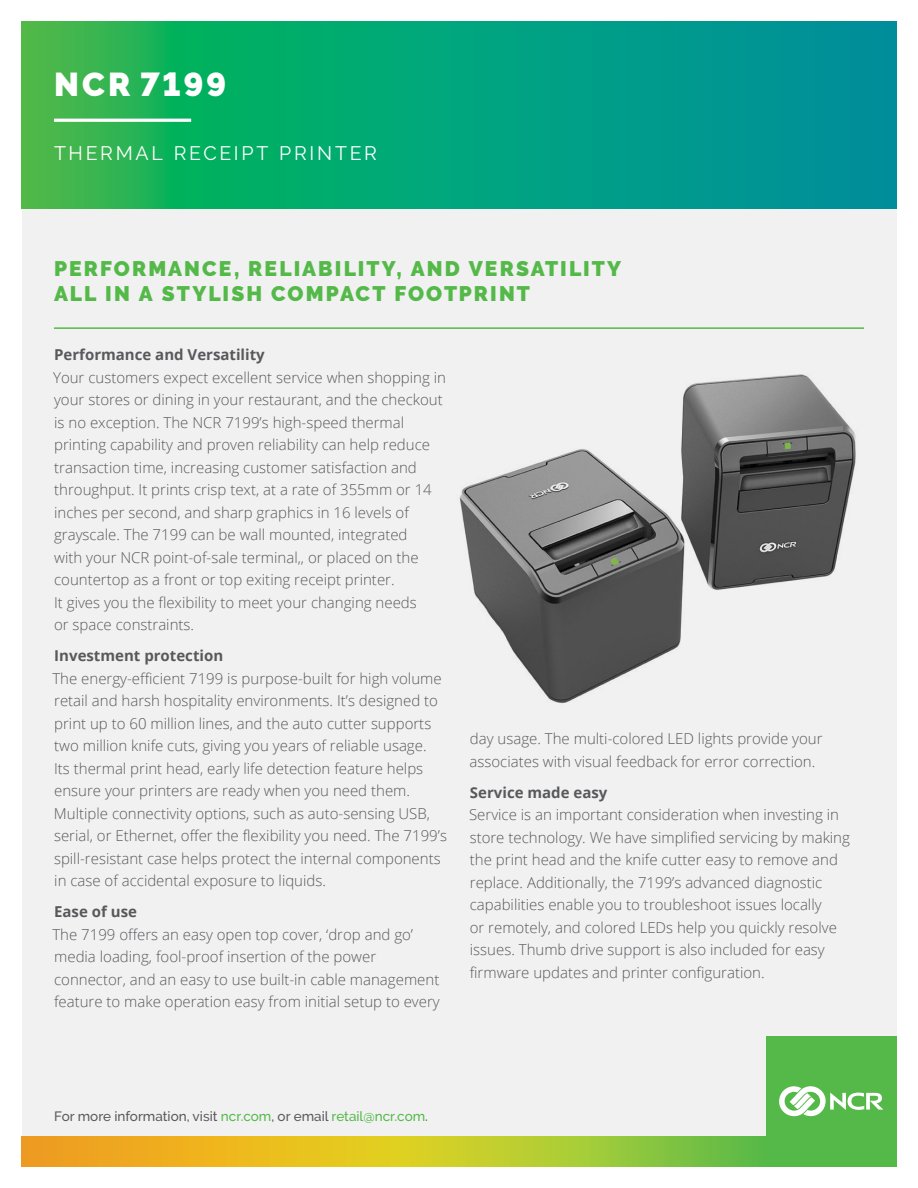
<style>
.page{position:relative;width:918px;height:1188px;background:#fff}
.page>*{position:absolute;margin:0;border:0;box-sizing:border-box;transform-origin:0 0}
.t1{font:900 33px "Raleway";letter-spacing:.085em;color:#fff}
.t2{font:900 21px/25.5px "Raleway";letter-spacing:.095em;color:#54b948}
.t3{font:19.5px "Raleway";letter-spacing:.14em;color:#fff}
.t4{font:300 15px/22.5px "Open Sans";color:#58595b}
.t5{font:700 15px "Open Sans";color:#58595b}
.t6{font:500 13.5px "Raleway";color:#58595b}
.s1{color:#54b948}
</style>
<div class="page">
<div style="left:22px;top:22px;width:874px;height:1144px;background:#f1f1f2"></div>
<svg style="left:22px;top:22px;width:874px;height:186px;background:#09a478"></svg>
<hr style="left:54px;top:119px;width:137px;height:3px;background:#fff">
<svg style="left:22px;top:1136px;width:744px;height:30px;background:#c6be2a"></svg>
<div style="left:766px;top:1036px;width:130px;height:130px;background:#54b948"></div>
<svg style="left:779px;top:1086px;width:104px;height:30px"></svg>
<img style="left:459px;top:374px;width:397px;height:329px">
<hr style="left:54px;top:327px;width:810px;height:2px;background:#54b948">
<h1 class="t1" style="left:54px;top:66px;width:174px">NCR 7199</h1>
<h3 class="t3" style="left:54px;top:142px;width:324px">THERMAL RECEIPT PRINTER</h3>
<h2 class="t2" style="left:54px;top:256px;width:569px">PERFORMANCE, RELIABILITY, AND VERSATILITY<br>ALL IN A STYLISH COMPACT FOOTPRINT</h2>
<p class="t5" style="left:54px;top:344px;width:212px">Performance and Versatility</p>
<p class="t4" style="left:53px;top:366px;width:395px">Your customers expect excellent service when shopping in your stores or dining in your restaurant, and the checkout is no exception. The NCR 7199’s high-speed thermal printing capability and proven reliability can help reduce transaction time, increasing customer satisfaction and throughput. It prints crisp text, at a rate of 355mm or 14 inches per second, and sharp graphics in 16 levels of grayscale. The 7199 can be wall mounted, integrated<br>with your NCR point-of-sale terminal,, or placed on the countertop as a front or top exiting receipt printer.<br>It gives you the flexibility to meet your changing needs<br>or space constraints.</p>
<p class="t5" style="left:54px;top:645px;width:170px">Investment protection</p>
<p class="t4" style="left:52px;top:667px;width:396px">The energy-efficient 7199 is purpose-built for high volume retail and harsh hospitality environments. It’s designed to print up to 60 million lines, and the auto cutter supports two million knife cuts, giving you years of reliable usage.<br>Its thermal print head, early life detection feature helps ensure your printers are ready when you need them.<br>Multiple connectivity options, such as auto-sensing USB, serial, or Ethernet, offer the flexibility you need. The 7199’s spill-resistant case helps protect the internal components in case of accidental exposure to liquids.</p>
<p class="t5" style="left:54px;top:901px;width:84px">Ease of use</p>
<p class="t4" style="left:52px;top:923px;width:389px">The 7199 offers an easy open top cover, ‘drop and go’ media loading, fool-proof insertion of the power connector, and an easy to use built-in cable management feature to make operation easy from initial setup to every</p>
<p class="t4" style="left:470px;top:727px;width:355px">day usage. The multi-colored LED lights provide your associates with visual feedback for error correction.</p>
<p class="t5" style="left:470px;top:782px;width:139px">Service made easy</p>
<p class="t4" style="left:469px;top:803px;width:382px">Service is an important consideration when investing in store technology. We have simplified servicing by making the print head and the knife cutter easy to remove and replace. Additionally, the 7199’s advanced diagnostic capabilities enable you to troubleshoot issues locally<br>or remotely, and colored LEDs help you quickly resolve issues. Thumb drive support is also included for easy firmware updates and printer configuration.</p>
<p class="t6" style="left:54px;top:1108px;width:375px">For more information, visit <span class="s1">ncr.com</span>, or email <span class="s1">retail@ncr.com</span>.</p>
</div>
